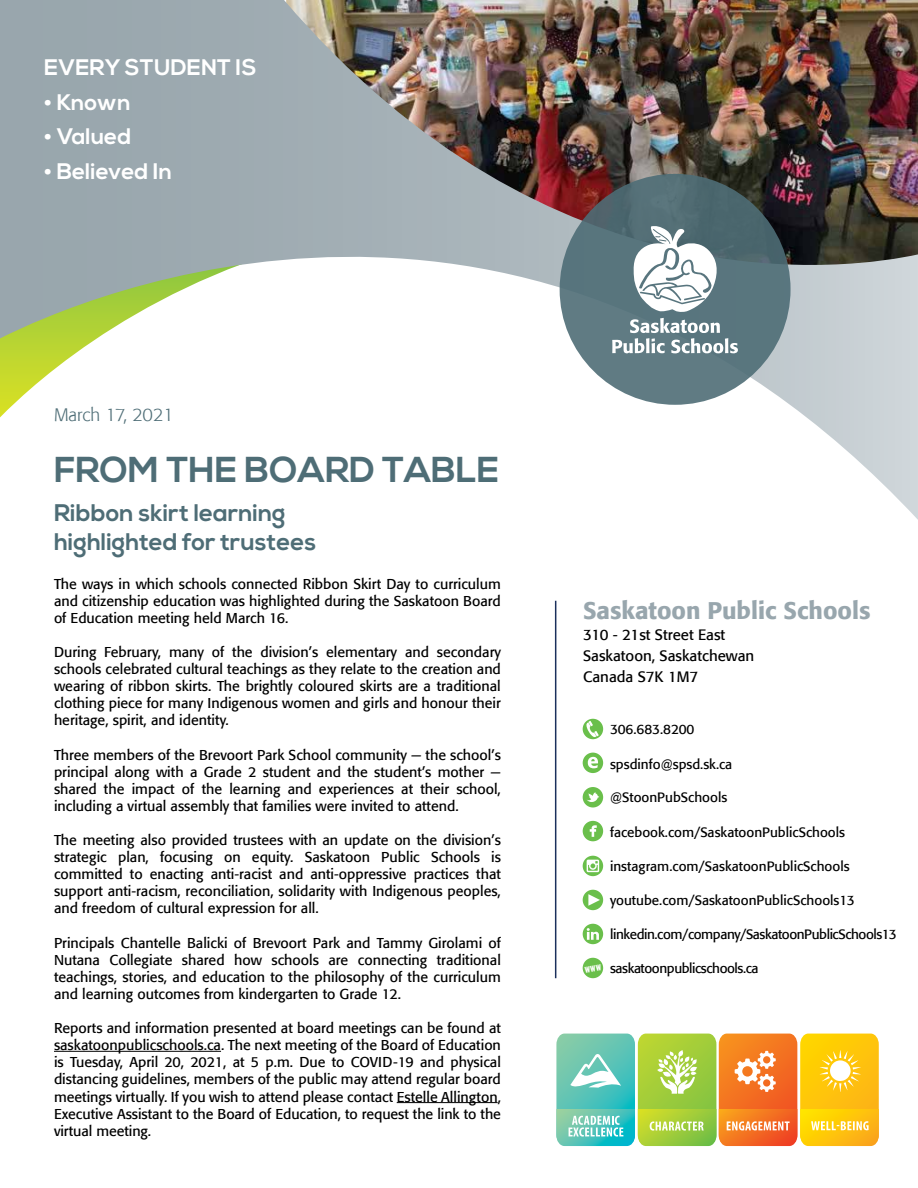
<style>
.page{position:relative;width:918px;height:1188px;background:#fff}
.page>*{position:absolute;margin:0;border:0;box-sizing:border-box;transform-origin:0 0}
.t1{font:700 36px "Nexa";color:#4e6d76}
.t2{font:700 24px/28.8px "Nexa";color:#4e6d76}
.t3{font:500 24px "Formata";color:#98a6ad}
.t4{font:700 22.5px "Nexa";color:#fff}
.t5{font:300 18px "Formata";color:#4e6d76}
.t6{font:15px/21px "Formata";color:#000}
.t7{font:14.25px/17.1px "Formata";color:#000;text-align:justify}
.t8{font:13.5px "Formata";color:#000}
.t9{font:13.5px "Formata";letter-spacing:-.03em;color:#000}
</style>
<div class="page">
<svg style="left:583px;top:890px;width:20px;height:20px"></svg>
<svg style="left:583px;top:787px;width:20px;height:20px"></svg>
<svg style="left:583px;top:821px;width:20px;height:20px"></svg>
<svg style="left:583px;top:719px;width:20px;height:20px"></svg>
<svg style="left:583px;top:753px;width:20px;height:20px"></svg>
<svg style="left:583px;top:856px;width:20px;height:20px"></svg>
<hr style="left:555px;top:601px;width:1px;height:377px;background:#1b305c">
<div style="left:583px;top:924px;width:20px;height:20px;background:#6abf4b;border-radius:50%"></div>
<svg style="left:587px;top:928px;width:12px;height:12px"></svg>
<div style="left:583px;top:958px;width:20px;height:20px;background:#6abf4b;border-radius:50%"></div>
<img style="left:0;top:0;width:918px;height:520px">
<hr style="left:54px;top:1051px;width:167px;height:1px;background:#000">
<hr style="left:397px;top:1102px;width:101px;height:1px;background:#000">
<svg style="left:556px;top:1034px;width:323px;height:112px;background:#c5bc5e"></svg>
<div style="left:560px;top:174px;width:231px;height:231px;background:linear-gradient(to bottom,#4d6870,#647f87);border-radius:50%"></div>
<svg style="left:612px;top:318px;width:126px;height:35px"></svg>
<svg style="left:633px;top:225px;width:86px;height:87px"></svg>
<h3 class="t4" style="left:44px;top:55px;width:214px">EVERY STUDENT IS</h3>
<h3 class="t4" style="left:44px;top:89px;width:88px">• Known</h3>
<h3 class="t4" style="left:44px;top:124px;width:88px">• Valued</h3>
<h3 class="t4" style="left:44px;top:158px;width:129px">• Believed In</h3>
<p class="t5" style="left:54px;top:405px;width:121px">March 17, 2021</p>
<h1 class="t1" style="left:54px;top:449px;width:447px">FROM THE BOARD TABLE</h1>
<h2 class="t2" style="left:54px;top:499px;width:264px">Ribbon skirt learning highlighted for trustees</h2>
<p class="t7" style="left:54px;top:575px;width:448px">The ways in which schools connected Ribbon Skirt Day to curriculum and citizenship education was highlighted during the Saskatoon Board of Education meeting held March 16.</p>
<p class="t7" style="left:54px;top:643px;width:448px">During February, many of the division’s elementary and secondary schools celebrated cultural teachings as they relate to the creation and wearing of ribbon skirts. The brightly coloured skirts are a traditional clothing piece for many Indigenous women and girls and honour their heritage, spirit, and identity.</p>
<p class="t7" style="left:54px;top:746px;width:448px">Three members of the Brevoort Park School community — the school’s principal along with a Grade 2 student and the student’s mother — shared the impact of the learning and experiences at their school, including a virtual assembly that families were invited to attend.</p>
<p class="t7" style="left:54px;top:831px;width:448px">The meeting also provided trustees with an update on the division’s strategic plan, focusing on equity. Saskatoon Public Schools is committed to enacting anti-racist and anti-oppressive practices that support anti-racism, reconciliation, solidarity with Indigenous peoples, and freedom of cultural expression for all.</p>
<p class="t7" style="left:54px;top:934px;width:448px">Principals Chantelle Balicki of Brevoort Park and Tammy Girolami of Nutana Collegiate shared how schools are connecting traditional teachings, stories, and education to the philosophy of the curriculum and learning outcomes from kindergarten to Grade 12.</p>
<p class="t7" style="left:54px;top:1020px;width:448px">Reports and information presented at board meetings can be found at saskatoonpublicschools.ca. The next meeting of the Board of Education is Tuesday, April 20, 2021, at 5 p.m. Due to COVID-19 and physical distancing guidelines, members of the public may attend regular board meetings virtually. If you wish to attend please contact Estelle Allington, Executive Assistant to the Board of Education, to request the link to the virtual meeting.</p>
<h2 class="t3" style="left:583px;top:596px;width:289px">Saskatoon Public Schools</h2>
<p class="t6" style="left:583px;top:624px;width:173px">310 - 21st Street East<br>Saskatoon, Saskatchewan<br>Canada S7K 1M7</p>
<p class="t8" style="left:610px;top:721px;width:86px">306.683.8200</p>
<p class="t8" style="left:610px;top:756px;width:124px">spsdinfo@spsd.sk.ca</p>
<p class="t8" style="left:610px;top:789px;width:119px">@StoonPubSchools</p>
<p class="t8" style="left:610px;top:824px;width:237px">facebook.com/SaskatoonPublicSchools</p>
<p class="t8" style="left:610px;top:858px;width:241px">instagram.com/SaskatoonPublicSchools</p>
<p class="t8" style="left:610px;top:892px;width:246px">youtube.com/SaskatoonPublicSchools13</p>
<p class="t9" style="left:610px;top:926px;width:288px">linkedin.com/company/SaskatoonPublicSchools13</p>
<p class="t9" style="left:610px;top:960px;width:150px">saskatoonpublicschools.ca</p>
</div>
